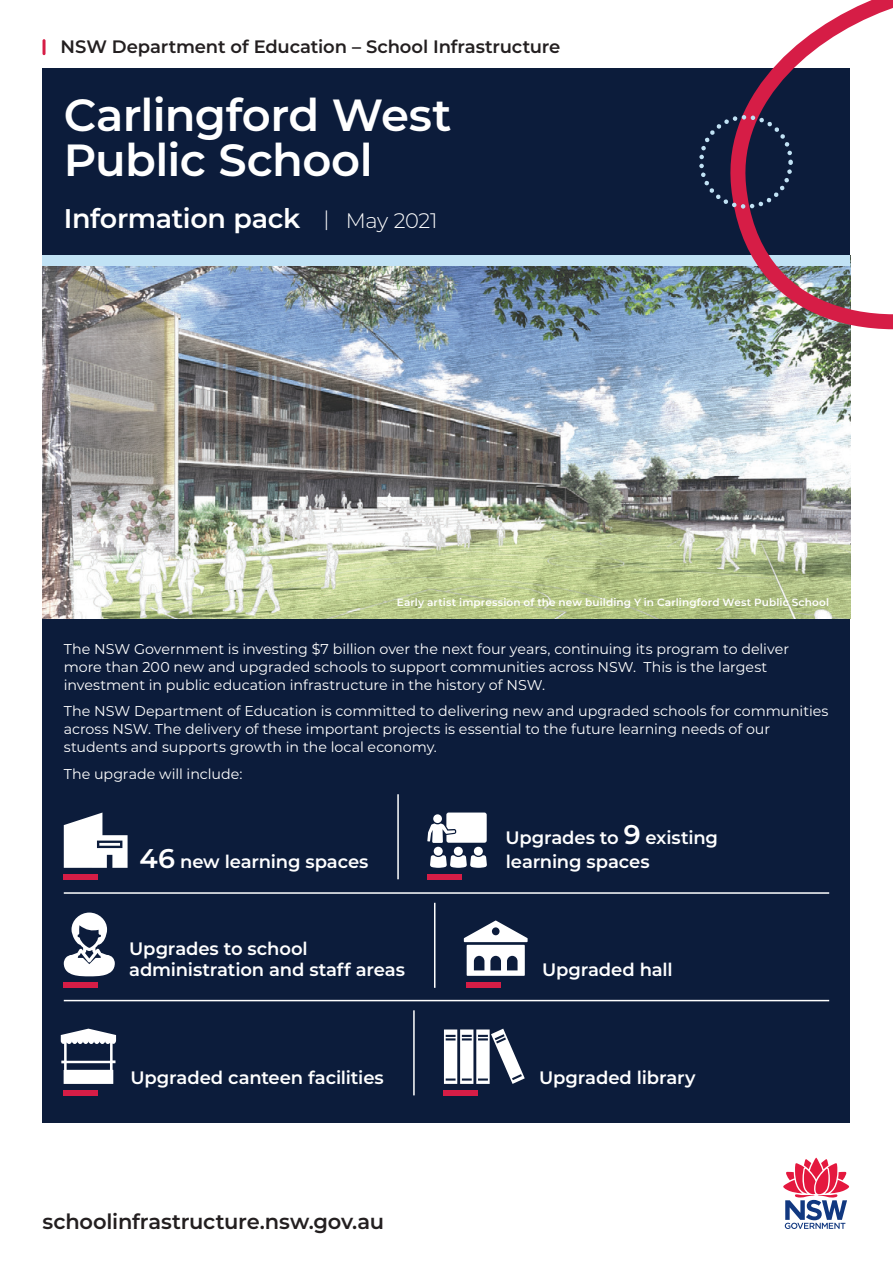
<style>
.page{position:relative;width:893px;height:1263px;background:#fff}
.page>*{position:absolute;margin:0;border:0;box-sizing:border-box;transform-origin:0 0}
.t1{font:600 45px/45px "Montserrat";letter-spacing:-.015em;color:#fff}
.t2{font:600 27px "Montserrat";letter-spacing:-.01em;color:#fff}
.t3{font:600 21px "Montserrat";letter-spacing:-.01em;color:#231f20}
.t4{font:600 18px/24px "Montserrat";letter-spacing:-.01em;color:#fff}
.t5{font:600 18px "Montserrat";letter-spacing:-.005em;color:#231f20}
.t6{font:14.25px/18px "Montserrat";color:#fff}
.t7{font:600 10.5px "Montserrat";letter-spacing:.015em;color:#fff}
.s1{font-weight:300;font-size:21px}
.s2{font-size:27px}
</style>
<div class="page">
<svg style="left:783px;top:1157px;width:67px;height:72px"></svg>
<hr style="left:43px;top:39px;width:3px;height:16px;background:#d61d46;border-radius:2px">
<div style="left:43px;top:68px;width:807px;height:1055px;background:#0c1c3b"></div>
<hr style="left:64px;top:892px;width:765px;height:2px;background:#fff">
<hr style="left:397px;top:794px;width:2px;height:85px;background:#fff">
<hr style="left:434px;top:903px;width:1px;height:85px;background:#fff">
<hr style="left:64px;top:1000px;width:765px;height:1px;background:#fff">
<hr style="left:413px;top:1010px;width:2px;height:85px;background:#fff">
<img style="left:43px;top:266px;width:807px;height:353px">
<svg style="left:64px;top:812px;width:64px;height:56px"></svg>
<div style="left:64px;top:874px;width:34px;height:5px;background:#d61d46"></div>
<svg style="left:464px;top:920px;width:64px;height:56px"></svg>
<div style="left:467px;top:983px;width:34px;height:5px;background:#d61d46"></div>
<svg style="left:61px;top:1029px;width:55px;height:55px"></svg>
<div style="left:64px;top:1090px;width:34px;height:5px;background:#d61d46"></div>
<div style="left:434px;top:847px;width:9px;height:9px;background:#fff;border-radius:50%"></div>
<div style="left:454px;top:847px;width:9px;height:9px;background:#fff;border-radius:50%"></div>
<svg style="left:430px;top:855px;width:57px;height:13px"></svg>
<div style="left:474px;top:847px;width:9px;height:9px;background:#fff;border-radius:50%"></div>
<svg style="left:427px;top:812px;width:60px;height:31px;background:#d0d3d9"></svg>
<div style="left:427px;top:874px;width:34px;height:5px;background:#d61d46"></div>
<div style="left:43px;top:255px;width:807px;height:11px;background:#c1e2f5"></div>
<svg style="left:722px;top:0;width:171px;height:473px"></svg>
<svg style="left:699px;top:115px;width:94px;height:94px"></svg>
<svg style="left:64px;top:912px;width:51px;height:64px"></svg>
<div style="left:64px;top:983px;width:34px;height:5px;background:#d61d46"></div>
<svg style="left:444px;top:1029px;width:81px;height:55px"></svg>
<div style="left:444px;top:1090px;width:34px;height:5px;background:#d61d46"></div>
<p class="t5" style="left:61px;top:34px;width:501px">NSW Department of Education – School Infrastructure</p>
<h1 class="t1" style="left:64px;top:91px;width:389px">Carlingford West<br>Public School</h1>
<h2 class="t2" style="left:64px;top:199px;width:375px">Information pack <span class="s1">| May 2021</span></h2>
<p class="t7" style="left:397px;top:595px;width:434px">Early artist impression of the new building Y in Carlingford West Public School</p>
<p class="t6" style="left:64px;top:639px;width:727px">The NSW Government is investing $7 billion over the next four years, continuing its program to deliver more than 200 new and upgraded schools to support communities across NSW. This is the largest investment in public education infrastructure in the history of NSW.</p>
<p class="t6" style="left:64px;top:702px;width:766px">The NSW Department of Education is committed to delivering new and upgraded schools for communities across NSW. The delivery of these important projects is essential to the future learning needs of our students and supports growth in the local economy.</p>
<p class="t6" style="left:64px;top:764px;width:180px">The upgrade will include:</p>
<p class="t4" style="left:140px;top:849px;width:230px"><span class="s2">46</span> new learning spaces</p>
<p class="t4" style="left:129px;top:938px;width:277px;line-height:21px">Upgrades to school administration and staff areas</p>
<p class="t4" style="left:131px;top:1065px;width:255px">Upgraded canteen facilities</p>
<h3 class="t3" style="left:43px;top:1206px;width:343px">schoolinfrastructure.nsw.gov.au</h3>
<p class="t4" style="left:505px;top:825px;width:214px">Upgrades to <span class="s2">9</span> existing learning spaces</p>
<p class="t4" style="left:542px;top:957px;width:132px">Upgraded hall</p>
<p class="t4" style="left:539px;top:1065px;width:158px">Upgraded library</p>
</div>
